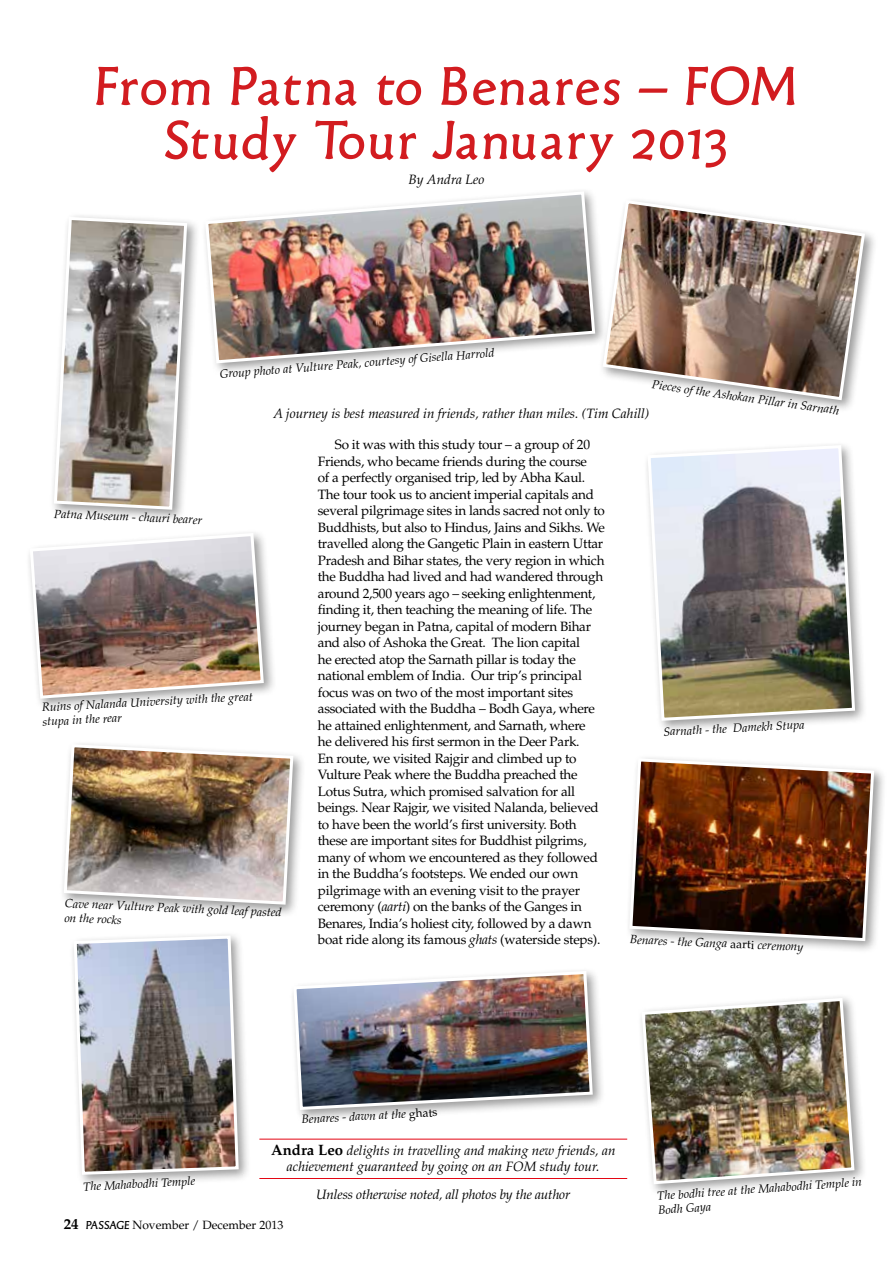
<style>
.page{position:relative;width:893px;height:1263px;background:#fff}
.page>*{position:absolute;margin:0;border:0;box-sizing:border-box;transform-origin:0 0}
.t1{font:57px/54px "Old Typefaces";letter-spacing:.035em;color:#d21c20;text-align:center}
.t2{font:13.5px/16.5px "Palatino LT Std";letter-spacing:-.02em;color:#000}
.t3{font:italic 13.5px/16.5px "Palatino LT Std";color:#000;text-align:center}
.t4{font:italic 12px/14.4px "Palatino LT Std";color:#000}
.t5{font:12px "Palatino LT Std";color:#000}
.s1{font-style:italic}
.s2{font-style:normal}
.s3{font-weight:700;font-style:normal;font-size:15px}
.s4{font-weight:700;font-size:15px}
.s5{font-family:"Old Typefaces"}
</style>
<div class="page">
<hr style="left:259px;top:1139px;width:368px;height:1px;background:#e30613">
<hr style="left:259px;top:1178px;width:368px;height:1px;background:#e30613">
<div style="left:49px;top:212px;width:151px;height:311px;background:#000;opacity:.4"></div>
<svg style="left:52px;top:215px;width:137px;height:296px"></svg>
<div style="left:26px;top:529px;width:251px;height:183px;background:#000;opacity:.4"></div>
<img style="left:28px;top:531px;width:237px;height:169px">
<div style="left:59px;top:739px;width:247px;height:179px;background:#000;opacity:.4"></div>
<img style="left:62px;top:743px;width:233px;height:163px">
<div style="left:201px;top:187px;width:407px;height:189px;background:#000;opacity:.4"></div>
<img style="left:204px;top:190px;width:393px;height:175px">
<div style="left:69px;top:931px;width:183px;height:257px;background:#000;opacity:.4"></div>
<img style="left:72px;top:934px;width:168px;height:242px">
<div style="left:637px;top:994px;width:230px;height:203px;background:#000;opacity:.4"></div>
<img style="left:640px;top:996px;width:216px;height:190px">
<div style="left:625px;top:754px;width:262px;height:200px;background:#000;opacity:.4"></div>
<svg style="left:628px;top:757px;width:248px;height:186px;background:#6f4530"></svg>
<div style="left:643px;top:440px;width:225px;height:294px;background:#000;opacity:.4"></div>
<svg style="left:646px;top:443px;width:211px;height:279px;background:#a09d98"></svg>
<div style="left:598px;top:196px;width:280px;height:217px;background:#000;opacity:.4"></div>
<img style="left:601px;top:198px;width:266px;height:204px">
<div style="left:289px;top:966px;width:317px;height:157px;background:#000;opacity:.4"></div>
<img style="left:292px;top:969px;width:302px;height:142px">
<h1 class="t1" style="left:95px;top:60px;width:704px">From Patna to Benares – FOM<br>Study Tour January 2013</h1>
<p class="t3" style="left:409px;top:172px;width:77px">By Andra Leo</p>
<p class="t4" style="left:219px;top:368px;width:277px;rotate:-5deg">Group photo at Vulture Peak, courtesy of Gisella Harrold</p>
<p class="t4" style="left:653px;top:377px;width:190px;rotate:8deg">Pieces of the Ashokan Pillar in Sarnath</p>
<p class="t3" style="left:273px;top:405px;width:378px">A journey is best measured in friends, rather than miles. (Tim Cahill)</p>
<p class="t4" style="left:55px;top:506px;width:150px;rotate:3deg">Patna Museum - chauri bearer</p>
<p class="t4" style="left:42px;top:700px;width:213px;rotate:-3deg">Ruins of Nalanda University with the great stupa in the rear</p>
<p class="t4" style="left:66px;top:895px;width:218px;line-height:15.1px;rotate:3deg">Cave near Vulture Peak with gold leaf pasted on the rocks</p>
<p class="t2" style="left:318px;top:437px;width:289px;text-indent:17px">So it was with this study tour – a group of 20<br>Friends, who became friends during the course<br>of a perfectly organised trip, led by Abha Kaul.<br>The tour took us to ancient imperial capitals and several pilgrimage sites in lands sacred not only to Buddhists, but also to Hindus, Jains and Sikhs. We travelled along the Gangetic Plain in eastern Uttar Pradesh and Bihar states, the very region in which the Buddha had lived and had wandered through around 2,500 years ago – seeking enlightenment, finding it, then teaching the meaning of life. The journey began in Patna, capital of modern Bihar and also of Ashoka the Great. The lion capital<br>he erected atop the Sarnath pillar is today the national emblem of India. Our trip’s principal focus was on two of the most important sites associated with the Buddha – Bodh Gaya, where he attained enlightenment, and Sarnath, where<br>he delivered his first sermon in the Deer Park.<br>En route, we visited Rajgir and climbed up to Vulture Peak where the Buddha preached the Lotus Sutra, which promised salvation for all beings. Near Rajgir, we visited Nalanda, believed to have been the world’s first university. Both these are important sites for Buddhist pilgrims, many of whom we encountered as they followed in the Buddha’s footsteps. We ended our own pilgrimage with an evening visit to the prayer ceremony (<span class="s1">aarti</span>) on the banks of the Ganges in Benares, India’s holiest city, followed by a dawn boat ride along its famous <span class="s1">ghats</span> (waterside steps).</p>
<p class="t4" style="left:663px;top:725px;width:142px;rotate:-3deg">Sarnath - the Damekh Stupa</p>
<p class="t4" style="left:630px;top:932px;width:175px;rotate:3deg">Benares - the Ganga <span class="s2">aarti</span> ceremony</p>
<p class="t4" style="left:83px;top:1180px;width:114px;rotate:-3deg">The Mahabodhi Temple</p>
<p class="t4" style="left:301px;top:1112px;width:138px;rotate:-3deg">Benares - dawn at the <span class="s2">ghats</span></p>
<p class="t3" style="left:271px;top:1142px;width:346px"><span class="s3">Andra Leo</span> delights in travelling and making new friends, an achievement guaranteed by going on an FOM study tour.</p>
<p class="t3" style="left:316px;top:1186px;width:256px">Unless otherwise noted, all photos by the author</p>
<p class="t5" style="left:64px;top:1218px;width:221px"><span class="s4">24</span> <span class="s5">PASSAGE</span> November / December 2013</p>
<p class="t4" style="left:657px;top:1189px;width:207px;rotate:-4deg">The bodhi tree at the Mahabodhi Temple in<br>Bodh Gaya</p>
</div>
